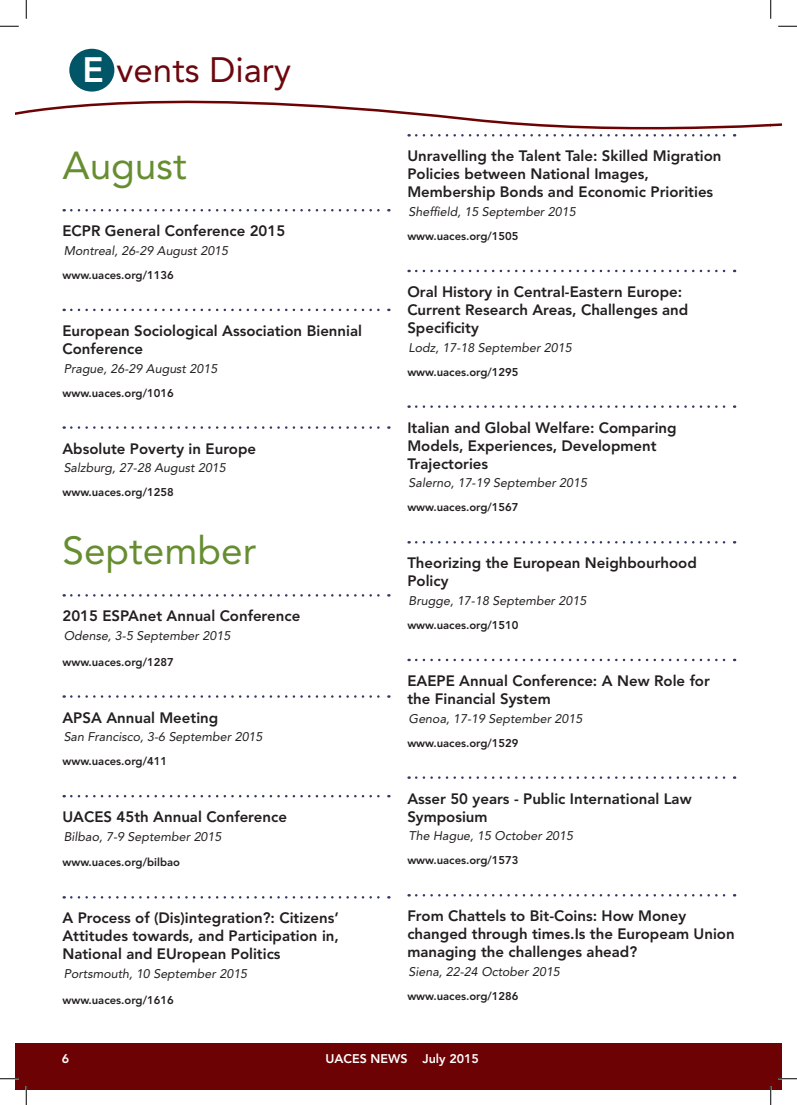
<style>
.page{position:relative;width:797px;height:1105px;background:#fff}
.page>*{position:absolute;margin:0;border:0;box-sizing:border-box;transform-origin:0 0}
.t1{font:38.75px "Avenir LT Std";color:#668e31}
.t2{font:35px "Avenir LT Std";color:#6d070e}
.t3{font:800 15px/18px "Avenir LT Std";color:#231f20}
.t4{font:italic 12.5px "Avenir LT Std";color:#231f20}
.t5{font:800 12.5px "Avenir LT Std";color:#fff}
.t6{font:800 11.25px "Avenir LT Std";color:#231f20}
.s1{font-weight:800;color:#fff}
</style>
<div class="page">
<svg style="left:16px;top:48px;width:754px;height:89px"></svg>
<div style="left:16px;top:1043px;width:754px;height:46px;background:#6c0203"></div>
<div style="left:69px;top:49px;width:45px;height:43px;background:#005666;border-radius:50%"></div>
<div style="left:770px;top:1043px;width:11px;height:46px;background:#6c0203"></div>
<svg style="left:71px;top:209px;width:318px;height:2px"></svg>
<svg style="left:71px;top:309px;width:318px;height:2px"></svg>
<svg style="left:71px;top:426px;width:318px;height:3px"></svg>
<svg style="left:71px;top:594px;width:318px;height:3px"></svg>
<svg style="left:71px;top:695px;width:318px;height:3px"></svg>
<svg style="left:71px;top:795px;width:318px;height:2px"></svg>
<svg style="left:71px;top:896px;width:318px;height:2px"></svg>
<svg style="left:416px;top:134px;width:319px;height:3px"></svg>
<svg style="left:416px;top:270px;width:319px;height:2px"></svg>
<svg style="left:416px;top:405px;width:319px;height:3px"></svg>
<svg style="left:416px;top:541px;width:319px;height:2px"></svg>
<svg style="left:416px;top:659px;width:319px;height:2px"></svg>
<svg style="left:416px;top:776px;width:319px;height:3px"></svg>
<svg style="left:416px;top:894px;width:319px;height:2px"></svg>
<svg style="left:0;top:25px;width:19px;height:2px"></svg>
<svg style="left:0;top:1078px;width:19px;height:1px"></svg>
<svg style="left:778px;top:1078px;width:19px;height:1px"></svg>
<svg style="left:25px;top:0;width:2px;height:19px"></svg>
<svg style="left:25px;top:1086px;width:2px;height:19px"></svg>
<svg style="left:770px;top:0;width:27px;height:127px"></svg>
<svg style="left:770px;top:1086px;width:1px;height:19px"></svg>
<h2 class="t2" style="left:83px;top:50px;width:210px"><span class="s1">E</span> vents Diary</h2>
<h1 class="t1" style="left:62px;top:143px;width:126px">August</h1>
<p class="t3" style="left:62px;top:222px;width:224px">ECPR General Conference 2015</p>
<p class="t4" style="left:64px;top:243px;width:166px">Montreal, 26-29 August 2015</p>
<p class="t6" style="left:62px;top:268px;width:113px">www.uaces.org/1136</p>
<p class="t3" style="left:62px;top:322px;width:301px">European Sociological Association Biennial<br>Conference</p>
<p class="t4" style="left:64px;top:361px;width:155px">Prague, 26-29 August 2015</p>
<p class="t6" style="left:62px;top:386px;width:113px">www.uaces.org/1016</p>
<p class="t3" style="left:62px;top:439px;width:195px">Absolute Poverty in Europe</p>
<p class="t4" style="left:64px;top:461px;width:164px">Salzburg, 27-28 August 2015</p>
<p class="t6" style="left:62px;top:486px;width:113px">www.uaces.org/1258</p>
<h1 class="t1" style="left:62px;top:528px;width:195px">September</h1>
<p class="t3" style="left:62px;top:607px;width:239px">2015 ESPAnet Annual Conference</p>
<p class="t4" style="left:64px;top:628px;width:168px">Odense, 3-5 September 2015</p>
<p class="t6" style="left:62px;top:655px;width:113px">www.uaces.org/1287</p>
<p class="t3" style="left:62px;top:708px;width:157px">APSA Annual Meeting</p>
<p class="t4" style="left:64px;top:729px;width:200px">San Francisco, 3-6 September 2015</p>
<p class="t6" style="left:62px;top:755px;width:106px">www.uaces.org/411</p>
<p class="t3" style="left:62px;top:808px;width:226px">UACES 45th Annual Conference</p>
<p class="t4" style="left:64px;top:829px;width:159px">Bilbao, 7-9 September 2015</p>
<p class="t6" style="left:62px;top:856px;width:119px">www.uaces.org/bilbao</p>
<p class="t3" style="left:62px;top:909px;width:278px;text-align:justify">A Process of (Dis)integration?: Citizens’ Attitudes towards, and Participation in, National and EUropean Politics</p>
<p class="t4" style="left:64px;top:966px;width:185px">Portsmouth, 10 September 2015</p>
<p class="t6" style="left:62px;top:993px;width:113px">www.uaces.org/1616</p>
<p class="t3" style="left:407px;top:147px;width:316px">Unravelling the Talent Tale: Skilled Migration<br>Policies between National Images,<br>Membership Bonds and Economic Priorities</p>
<p class="t4" style="left:408px;top:204px;width:168px">Sheffield, 15 September 2015</p>
<p class="t6" style="left:407px;top:229px;width:113px">www.uaces.org/1505</p>
<p class="t3" style="left:407px;top:283px;width:282px">Oral History in Central-Eastern Europe:<br>Current Research Areas, Challenges and<br>Specificity</p>
<p class="t4" style="left:408px;top:340px;width:165px">Lodz, 17-18 September 2015</p>
<p class="t6" style="left:407px;top:365px;width:113px">www.uaces.org/1295</p>
<p class="t3" style="left:407px;top:418px;width:271px">Italian and Global Welfare: Comparing<br>Models, Experiences, Development<br>Trajectories</p>
<p class="t4" style="left:408px;top:476px;width:180px">Salerno, 17-19 September 2015</p>
<p class="t6" style="left:407px;top:501px;width:113px">www.uaces.org/1567</p>
<p class="t3" style="left:407px;top:554px;width:291px">Theorizing the European Neighbourhood<br>Policy</p>
<p class="t4" style="left:408px;top:593px;width:179px">Brugge, 17-18 September 2015</p>
<p class="t6" style="left:407px;top:618px;width:113px">www.uaces.org/1510</p>
<p class="t3" style="left:407px;top:672px;width:304px">EAEPE Annual Conference: A New Role for the Financial System</p>
<p class="t4" style="left:408px;top:711px;width:175px">Genoa, 17-19 September 2015</p>
<p class="t6" style="left:407px;top:736px;width:113px">www.uaces.org/1529</p>
<p class="t3" style="left:407px;top:789px;width:286px">Asser 50 years - Public International Law<br>Symposium</p>
<p class="t4" style="left:408px;top:829px;width:166px">The Hague, 15 October 2015</p>
<p class="t6" style="left:407px;top:854px;width:113px">www.uaces.org/1573</p>
<p class="t3" style="left:407px;top:907px;width:329px">From Chattels to Bit-Coins: How Money changed through times.Is the Europeam Union managing the challenges ahead?</p>
<p class="t4" style="left:408px;top:964px;width:153px">Siena, 22-24 October 2015</p>
<p class="t6" style="left:407px;top:989px;width:113px">www.uaces.org/1286</p>
<p class="t5" style="left:62px;top:1051px;width:9px">6</p>
<p class="t5" style="left:325px;top:1051px;width:155px">UACES NEWS July 2015</p>
</div>
